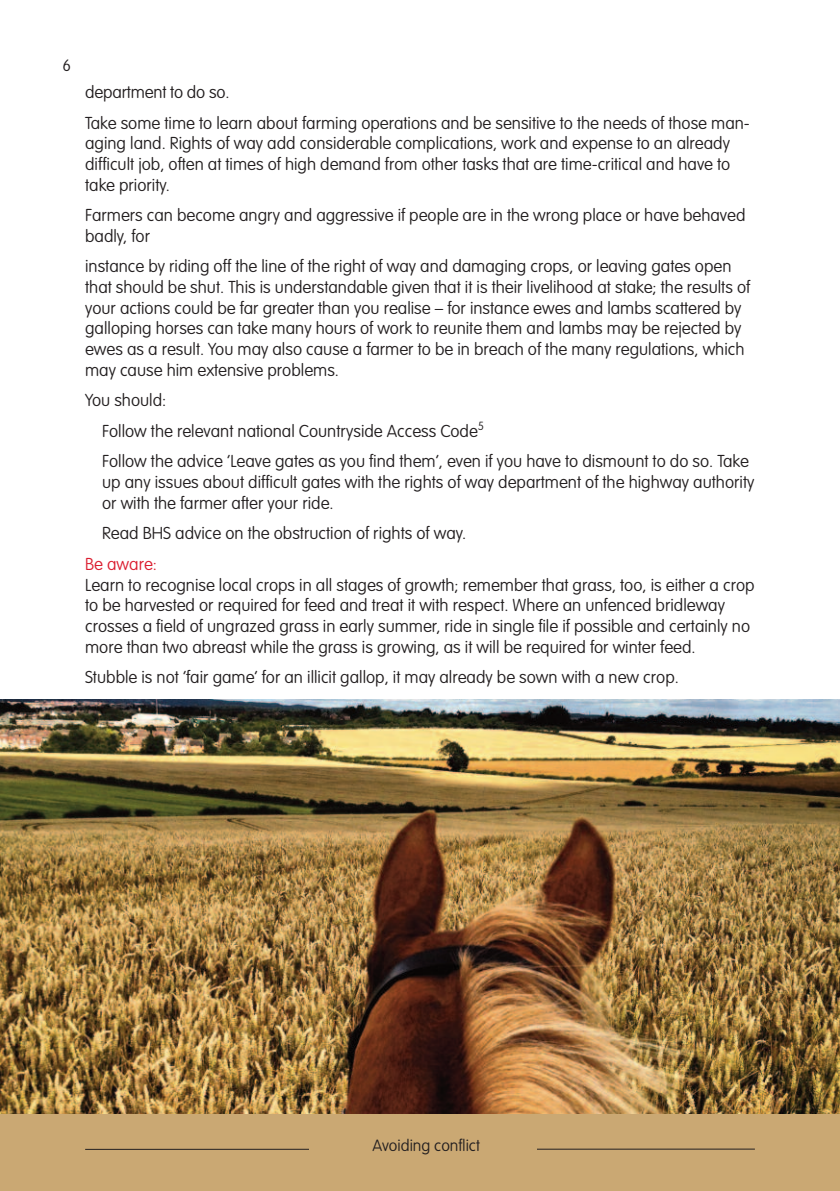
<style>
.page{position:relative;width:840px;height:1191px;background:#fff}
.page>*{position:absolute;margin:0;border:0;box-sizing:border-box;transform-origin:0 0}
.t1{font:100 17px/20.6px "VAG Rounded Std";color:#231f20}
.t2{font:100 17px "VAG Rounded Std";color:#db1e30}
.t3{font:100 16px "VAG Rounded Std";color:#231f20}
</style>
<div class="page">
<img style="left:0;top:699px;width:839px;height:415px">
<div style="left:0;top:1114px;width:839px;height:77px;background:#caa873"></div>
<hr style="left:85px;top:1148px;width:669px;height:1px;background:#231f20">
<div style="left:309px;top:1138px;width:227px;height:44px;background:#caa873"></div>
<p class="t3" style="left:62px;top:59px;width:10px">6</p>
<p class="t1" style="left:85px;top:78px;width:666px;line-height:30.6px">department to do so.<br>Take some time to learn about farming operations and be sensitive to the needs of those man-</p>
<p class="t1" style="left:85px;top:134px;width:646px;text-align:justify">aging land. Rights of way add considerable complications, work and expense to an already difficult job, often at times of high demand from other tasks that are time-critical and have to take priority.</p>
<p class="t1" style="left:85px;top:206px;width:661px">Farmers can become angry and aggressive if people are in the wrong place or have behaved badly, for</p>
<p class="t1" style="left:85px;top:257px;width:666px">instance by riding off the line of the right of way and damaging crops, or leaving gates open that should be shut. This is understandable given that it is their livelihood at stake; the results of your actions could be far greater than you realise – for instance ewes and lambs scattered by galloping horses can take many hours of work to reunite them and lambs may be rejected by ewes as a result. You may also cause a farmer to be in breach of the many regulations, which may cause him extensive problems.</p>
<p class="t1" style="left:102px;top:386px;width:648px;line-height:30.6px;text-indent:-17px">You should:<br>Follow the relevant national Countryside Access Code<sup>5<br></sup>Follow the advice ‘Leave gates as you find them’, even if you have to dismount to do so. Take</p>
<p class="t1" style="left:102px;top:473px;width:653px">up any issues about difficult gates with the rights of way department of the highway authority or with the farmer after your ride.</p>
<p class="t1" style="left:102px;top:524px;width:365px">Read BHS advice on the obstruction of rights of way.</p>
<p class="t2" style="left:85px;top:557px;width:73px">Be aware:</p>
<p class="t1" style="left:85px;top:575px;width:670px">Learn to recognise local crops in all stages of growth; remember that grass, too, is either a crop to be harvested or required for feed and treat it with respect. Where an unfenced bridleway crosses a field of ungrazed grass in early summer, ride in single file if possible and certainly no more than two abreast while the grass is growing, as it will be required for winter feed.</p>
<p class="t1" style="left:85px;top:668px;width:595px">Stubble is not ‘fair game’ for an illicit gallop, it may already be sown with a new crop.</p>
<p class="t3" style="left:372px;top:1138px;width:109px">Avoiding conflict</p>
</div>
